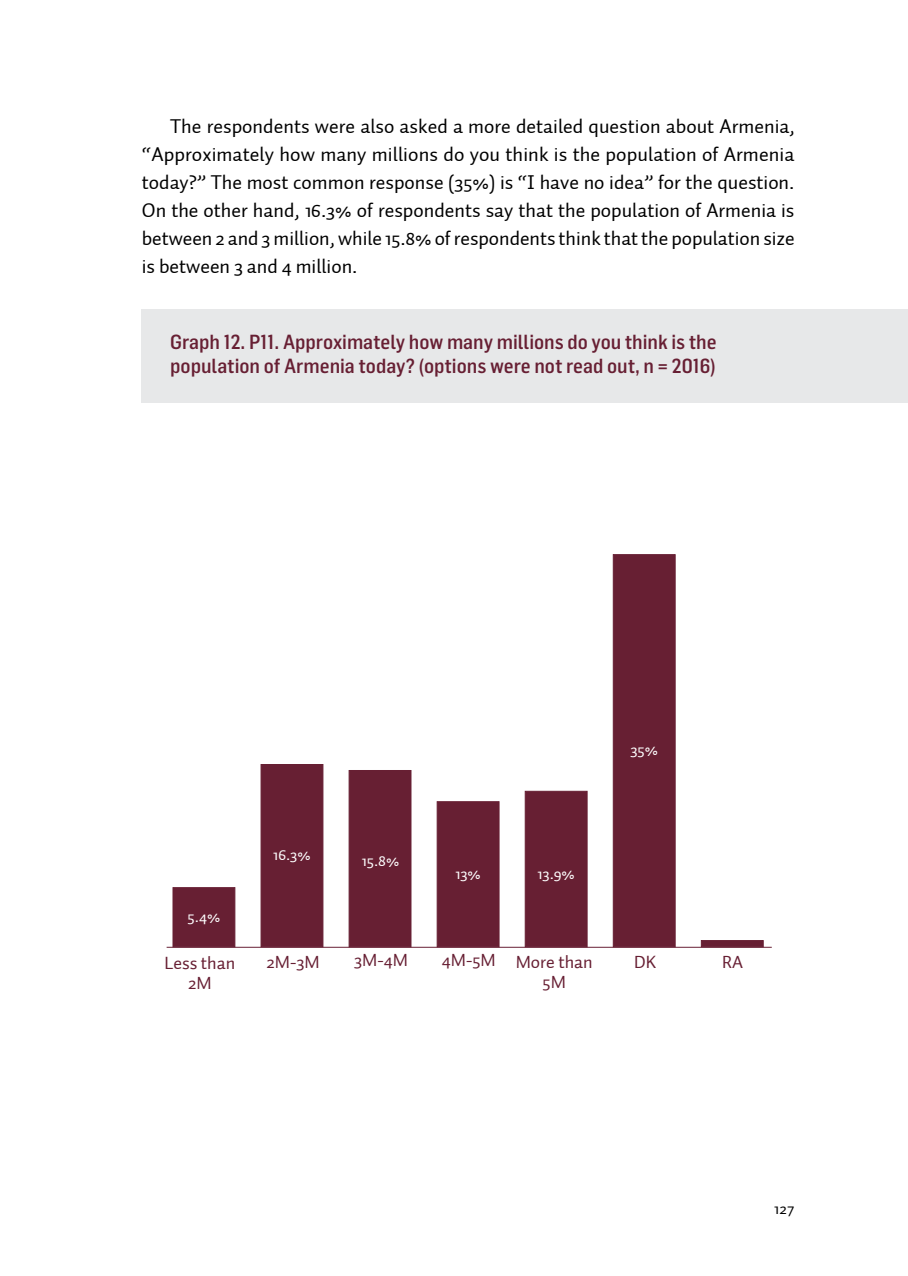
<style>
.page{position:relative;width:908px;height:1276px;background:#fff}
.page>*{position:absolute;margin:0;border:0;box-sizing:border-box;transform-origin:0 0}
.genelmetin{font:20px/28px "Auto 2 TR Regular";color:#000;text-align:justify}
.graphhead{font:500 20px/24px "Flama Semicondensed";color:#671f33}
.t1{font:18px/20px "Auto 2";color:#671f33;text-align:center}
.t2{font:16px "Auto 2";color:#fff}
.t3{font:16px "Auto 2 TR Regular";color:#000}
</style>
<div class="page">
<div style="left:142px;top:309px;width:765px;height:93px;background:#e2e3e4"></div>
<div style="left:173px;top:887px;width:62px;height:60px;background:#671f33;border:1px solid #671f33"></div>
<div style="left:261px;top:764px;width:62px;height:183px;background:#671f33"></div>
<div style="left:349px;top:770px;width:62px;height:177px;background:#671f33"></div>
<div style="left:436px;top:801px;width:63px;height:146px;background:#671f33;border:1px solid #671f33"></div>
<div style="left:524px;top:791px;width:63px;height:156px;background:#671f33;border:1px solid #671f33"></div>
<div style="left:612px;top:554px;width:63px;height:393px;background:#671f33;border:1px solid #671f33"></div>
<div style="left:700px;top:940px;width:63px;height:7px;background:#671f33"></div>
<hr style="left:166px;top:947px;width:605px;height:1px;background:#671f33">
<p class="genelmetin" style="left:142px;top:112px;width:654px;text-indent:28px">The respondents were also asked a more detailed question about Armenia, “Approximately how many millions do you think is the population of Armenia today?” The most common response (35%) is “I have no idea” for the question.<br>On the other hand, 16.3% of respondents say that the population of Armenia is between 2 and 3 million, while 15.8% of respondents think that the population size is between 3 and 4 million.</p>
<p class="graphhead" style="left:170px;top:329px;width:547px">Graph 12. P11. Approximately how many millions do you think is the population of Armenia today? (options were not read out, n = 2016)</p>
<p class="t2" style="left:187px;top:907px;width:34px">5.4%</p>
<p class="t2" style="left:273px;top:845px;width:39px">16.3%</p>
<p class="t2" style="left:361px;top:851px;width:39px">15.8%</p>
<p class="t2" style="left:455px;top:863px;width:27px">13%</p>
<p class="t2" style="left:537px;top:863px;width:39px">13.9%</p>
<p class="t1" style="left:164px;top:953px;width:72px">Less than<br>2M</p>
<p class="t1" style="left:266px;top:952px;width:55px">2M-3M</p>
<p class="t1" style="left:354px;top:950px;width:55px">3M-4M</p>
<p class="t1" style="left:441px;top:950px;width:55px">4M-5M</p>
<p class="t1" style="left:515px;top:952px;width:78px">More than</p>
<p class="t1" style="left:542px;top:972px;width:25px">5M</p>
<p class="t2" style="left:630px;top:740px;width:29px">35%</p>
<p class="t1" style="left:634px;top:952px;width:23px">DK</p>
<p class="t1" style="left:721px;top:952px;width:23px">RA</p>
<p class="t3" style="left:774px;top:1198px;width:21px">127</p>
</div>
